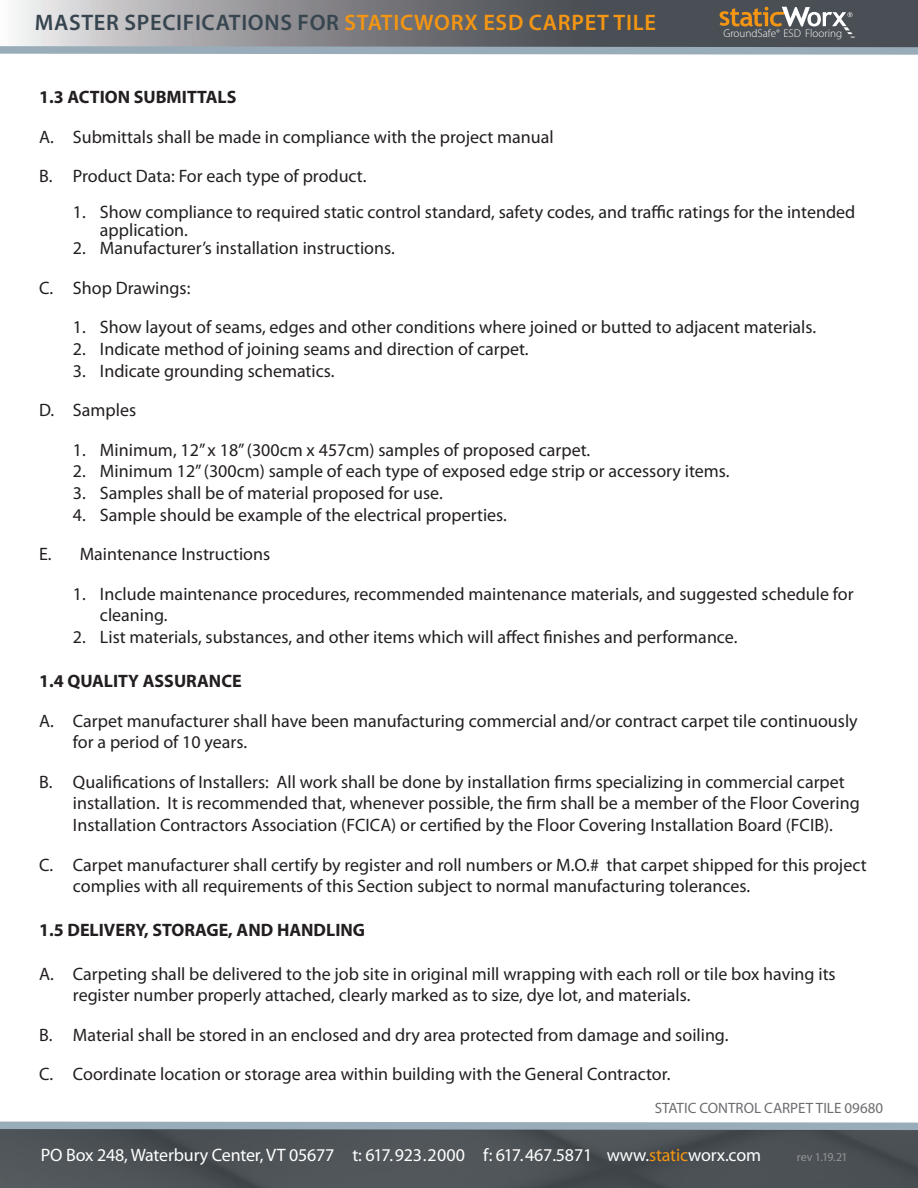
<style>
.page{position:relative;width:918px;height:1188px;background:#fff}
.page>*{position:absolute;margin:0;border:0;box-sizing:border-box;transform-origin:0 0}
.t1{font:600 22.5px "Myriad Pro";letter-spacing:.03em;color:#36454f}
.t2{font:18px/21.6px "Myriad Pro";color:#231f20}
.t3{font:18px "Myriad Pro";letter-spacing:-.01em;color:#fff}
.t4{font:700 18px "Myriad Pro";color:#231f20}
.t5{font:15px "Myriad Pro";color:#6c6d70}
.t6{font:12px "Myriad Pro";letter-spacing:-.025em;color:#939598}
.t7{font:300 11.25px "Myriad Pro";color:#fff}
.s1{color:#f49613}
</style>
<div class="page">
<img style="left:0;top:1134px;width:918px;height:54px">
<svg style="left:15px;top:0;width:903px;height:7px;background:#76797d"></svg>
<svg style="left:0;top:1121px;width:918px;height:13px;background:#86939c"></svg>
<svg style="left:0;top:7px;width:918px;height:48px;background:#84878b"></svg>
<p class="t1" style="left:35px;top:8px;width:623px">MASTER SPECIFICATIONS FOR <span class="s1">STATICWORX ESD CARPET TILE</span></p>
<p class="t7" style="left:723px;top:27px;width:120px">GroundSafe ESD Flooring</p>
<p class="t4" style="left:39px;top:85px;width:199px">1.3 ACTION SUBMITTALS</p>
<p class="t2" style="left:39px;top:125px;width:516px">A. Submittals shall be made in compliance with the project manual</p>
<p class="t2" style="left:39px;top:165px;width:329px">B. Product Data: For each type of product.</p>
<p class="t2" style="left:100px;top:203px;width:757px;line-height:18px;text-indent:-27px">1. Show compliance to required static control standard, safety codes, and traffic ratings for the intended application.</p>
<p class="t2" style="left:73px;top:237px;width:323px">2. Manufacturer’s installation instructions.</p>
<p class="t2" style="left:39px;top:277px;width:153px">C. Shop Drawings:</p>
<p class="t2" style="left:73px;top:316px;width:745px">1. Show layout of seams, edges and other conditions where joined or butted to adjacent materials.</p>
<p class="t2" style="left:73px;top:338px;width:457px">2. Indicate method of joining seams and direction of carpet.</p>
<p class="t2" style="left:73px;top:359px;width:263px">3. Indicate grounding schematics.</p>
<p class="t2" style="left:39px;top:399px;width:99px">D. Samples</p>
<p class="t2" style="left:73px;top:439px;width:519px">1. Minimum, 12” x 18” (300cm x 457cm) samples of proposed carpet.</p>
<p class="t2" style="left:73px;top:460px;width:658px">2. Minimum 12” (300cm) sample of each type of exposed edge strip or accessory items.</p>
<p class="t2" style="left:73px;top:482px;width:371px">3. Samples shall be of material proposed for use.</p>
<p class="t2" style="left:73px;top:503px;width:435px">4. Sample should be example of the electrical properties.</p>
<p class="t2" style="left:39px;top:543px;width:233px">E. Maintenance Instructions</p>
<p class="t2" style="left:100px;top:583px;width:755px;text-indent:-27px">1. Include maintenance procedures, recommended maintenance materials, and suggested schedule for cleaning.</p>
<p class="t2" style="left:73px;top:626px;width:666px">2. List materials, substances, and other items which will affect finishes and performance.</p>
<p class="t4" style="left:39px;top:669px;width:204px">1.4 QUALITY ASSURANCE</p>
<p class="t2" style="left:73px;top:709px;width:786px;text-indent:-34px">A. Carpet manufacturer shall have been manufacturing commercial and/or contract carpet tile continuously for a period of 10 years.</p>
<p class="t2" style="left:73px;top:771px;width:788px;text-indent:-34px">B. Qualifications of Installers: All work shall be done by installation firms specializing in commercial carpet installation. It is recommended that, whenever possible, the firm shall be a member of the Floor Covering<br>Installation Contractors Association (FCICA) or certified by the Floor Covering Installation Board (FCIB).</p>
<p class="t2" style="left:73px;top:853px;width:795px;text-indent:-34px">C. Carpet manufacturer shall certify by register and roll numbers or M.O.# that carpet shipped for this project complies with all requirements of this Section subject to normal manufacturing tolerances.</p>
<p class="t4" style="left:39px;top:918px;width:327px">1.5 DELIVERY, STORAGE, AND HANDLING</p>
<p class="t2" style="left:73px;top:962px;width:764px;text-indent:-34px">A. Carpeting shall be delivered to the job site in original mill wrapping with each roll or tile box having its register number properly attached, clearly marked as to size, dye lot, and materials.</p>
<p class="t2" style="left:39px;top:1024px;width:691px">B. Material shall be stored in an enclosed and dry area protected from damage and soiling.</p>
<p class="t2" style="left:39px;top:1063px;width:633px">C. Coordinate location or storage area within building with the General Contractor.</p>
<p class="t5" style="left:655px;top:1099px;width:230px">STATIC CONTROL CARPET TILE 09680</p>
<p class="t3" style="left:41px;top:1144px;width:722px">PO Box 248, Waterbury Center, VT 05677 t: 617.923.2000 f: 617.467.5871 www.<span class="s1">static</span>worx.com</p>
<p class="t6" style="left:797px;top:1150px;width:52px">rev 1.19.21</p>
</div>
